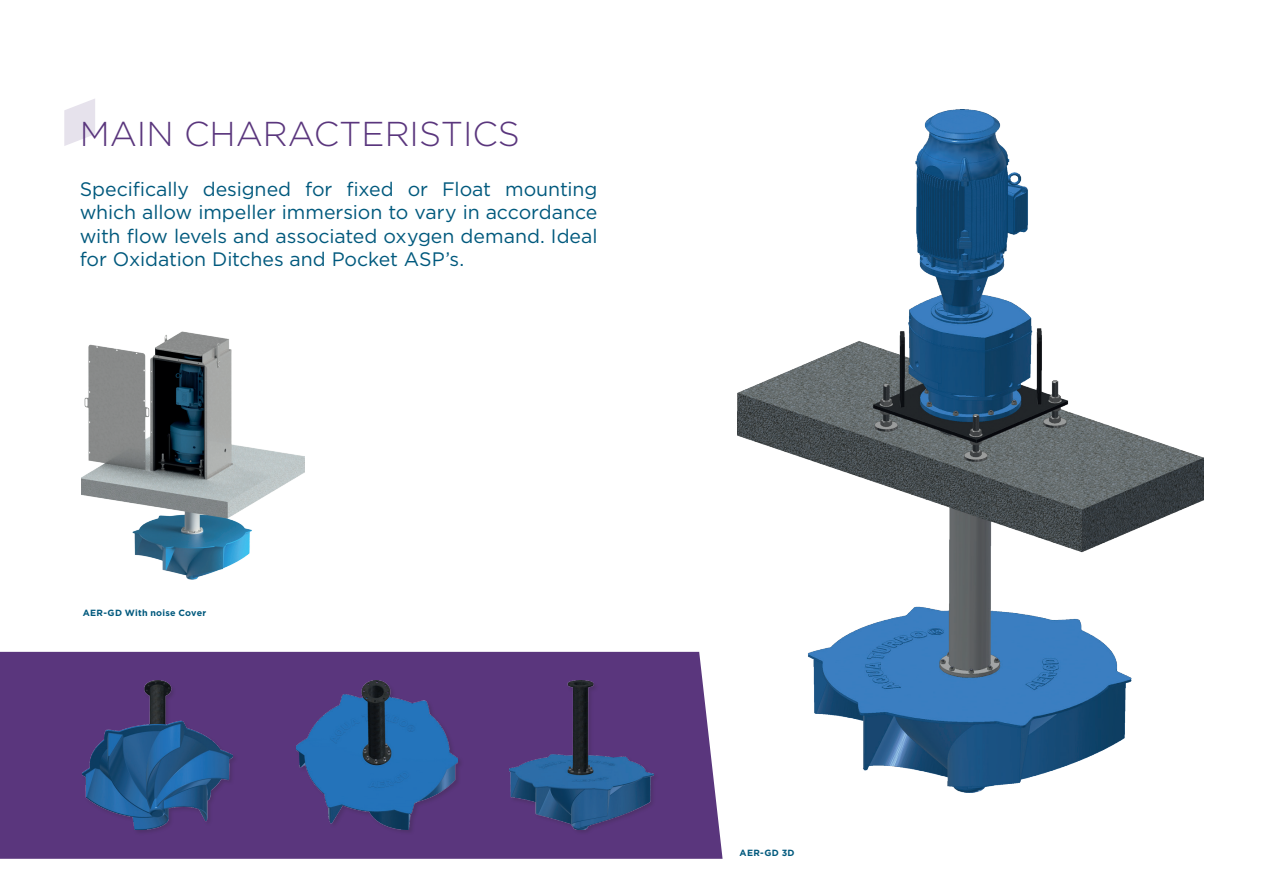
<style>
.page{position:relative;width:1263px;height:893px;background:#fff}
.page>*{position:absolute;margin:0;border:0;box-sizing:border-box;transform-origin:0 0}
.t1{font:300 34.5px "Gotham";color:#5a367d}
.t2{font:19.5px/23.4px "Gotham";color:#00597d;text-align:justify}
.t3{font:700 9px "Gotham";letter-spacing:.03em;color:#00597d}
</style>
<div class="page">
<svg style="left:64px;top:99px;width:31px;height:47px"></svg>
<img style="left:737px;top:109px;width:466px;height:683px">
<div style="left:0;top:652px;width:722px;height:207px;background:#5a367d"></div>
<div style="left:295px;top:680px;width:169px;height:155px;background:#5a367d"></div>
<img style="left:297px;top:681px;width:161px;height:148px">
<div style="left:81px;top:680px;width:158px;height:155px;background:#5a367d"></div>
<img style="left:83px;top:681px;width:150px;height:148px">
<img style="left:82px;top:332px;width:222px;height:248px">
<div style="left:508px;top:680px;width:151px;height:155px;background:#5a367d"></div>
<img style="left:509px;top:681px;width:144px;height:148px">
<h1 class="t1" style="left:80px;top:112px;width:442px">MAIN CHARACTERISTICS</h1>
<p class="t2" style="left:80px;top:177px;width:519px">Specifically designed for fixed or Float mounting which allow impeller immersion to vary in accordance with flow levels and associated oxygen demand. Ideal for Oxidation Ditches and Pocket ASP’s.</p>
<p class="t3" style="left:83px;top:607px;width:125px">AER-GD With noise Cover</p>
<p class="t3" style="left:740px;top:847px;width:56px">AER-GD 3D</p>
</div>
